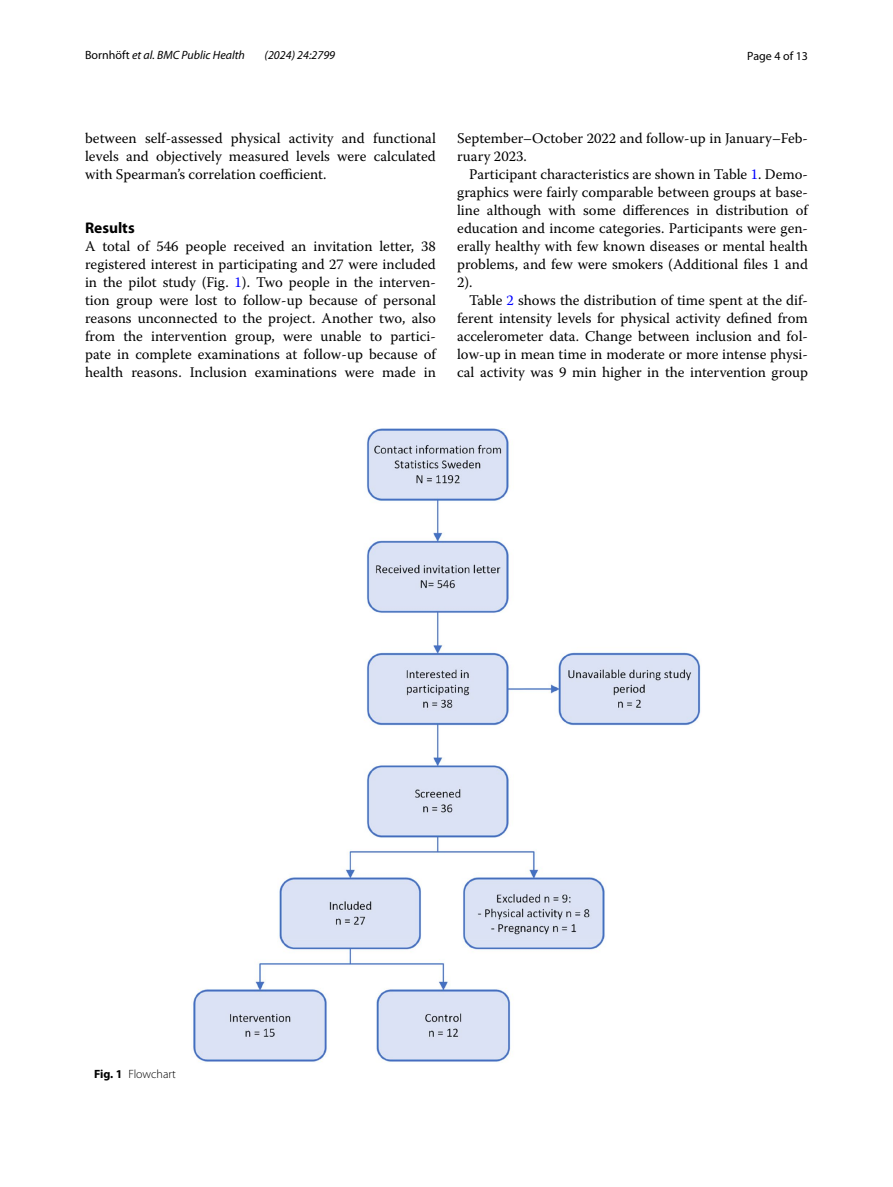
<style>
.page{position:relative;width:893px;height:1187px;background:#fff}
.page>*{position:absolute;margin:0;border:0;box-sizing:border-box;transform-origin:0 0}
.t1{font:700 15.45px "Myriad Pro";color:#000}
.t2{font:14.7px/18px "Warnock Pro";color:#000;text-align:justify}
.t3{font:italic 12px "Myriad Pro";color:#000}
.t4{font:300 12px "Myriad Pro";color:#000}
.t5{font:12px "Myriad Pro";color:#000}
.s1{font-style:normal}
.s2{color:#00f}
.s3{font-weight:700}
</style>
<div class="page">
<img style="left:193px;top:428px;width:508px;height:634px">
<p class="t3" style="left:85px;top:48px;width:161px"><span class="s1">Bornhöft</span> et al. BMC Public Health</p>
<p class="t3" style="left:265px;top:48px;width:72px">(2024) 24:2799</p>
<p class="t5" style="left:747px;top:48px;width:62px">Page 4 of 13</p>
<p class="t2" style="left:85px;top:128px;width:352px">between self-assessed physical activity and functional levels and objectively measured levels were calculated with Spearman’s correlation coefficient.</p>
<p class="t1" style="left:85px;top:217px;width:51px">Results</p>
<p class="t2" style="left:85px;top:236px;width:352px">A total of 546 people received an invitation letter, 38 registered interest in participating and 27 were included in the pilot study (Fig. <span class="s2">1</span>). Two people in the interven&shy;tion group were lost to follow-up because of personal reasons unconnected to the project. Another two, also from the intervention group, were unable to partici&shy;pate in complete examinations at follow-up because of health reasons. Inclusion examinations were made in</p>
<p class="t2" style="left:457px;top:128px;width:352px">September–October 2022 and follow-up in January–Feb&shy;ruary 2023.</p>
<p class="t2" style="left:457px;top:164px;width:352px;text-indent:12px">Participant characteristics are shown in Table <span class="s2">1</span>. Demo&shy;graphics were fairly comparable between groups at base&shy;line although with some differences in distribution of education and income categories. Participants were gen&shy;erally healthy with few known diseases or mental health problems, and few were smokers (Additional files 1 and 2).</p>
<p class="t2" style="left:457px;top:290px;width:352px;text-indent:12px">Table <span class="s2">2</span> shows the distribution of time spent at the dif&shy;ferent intensity levels for physical activity defined from accelerometer data. Change between inclusion and fol&shy;low-up in mean time in moderate or more intense physi&shy;cal activity was 9 min higher in the intervention group</p>
<p class="t4" style="left:94px;top:1067px;width:83px"><span class="s3">Fig. 1</span> Flowchart</p>
</div>
